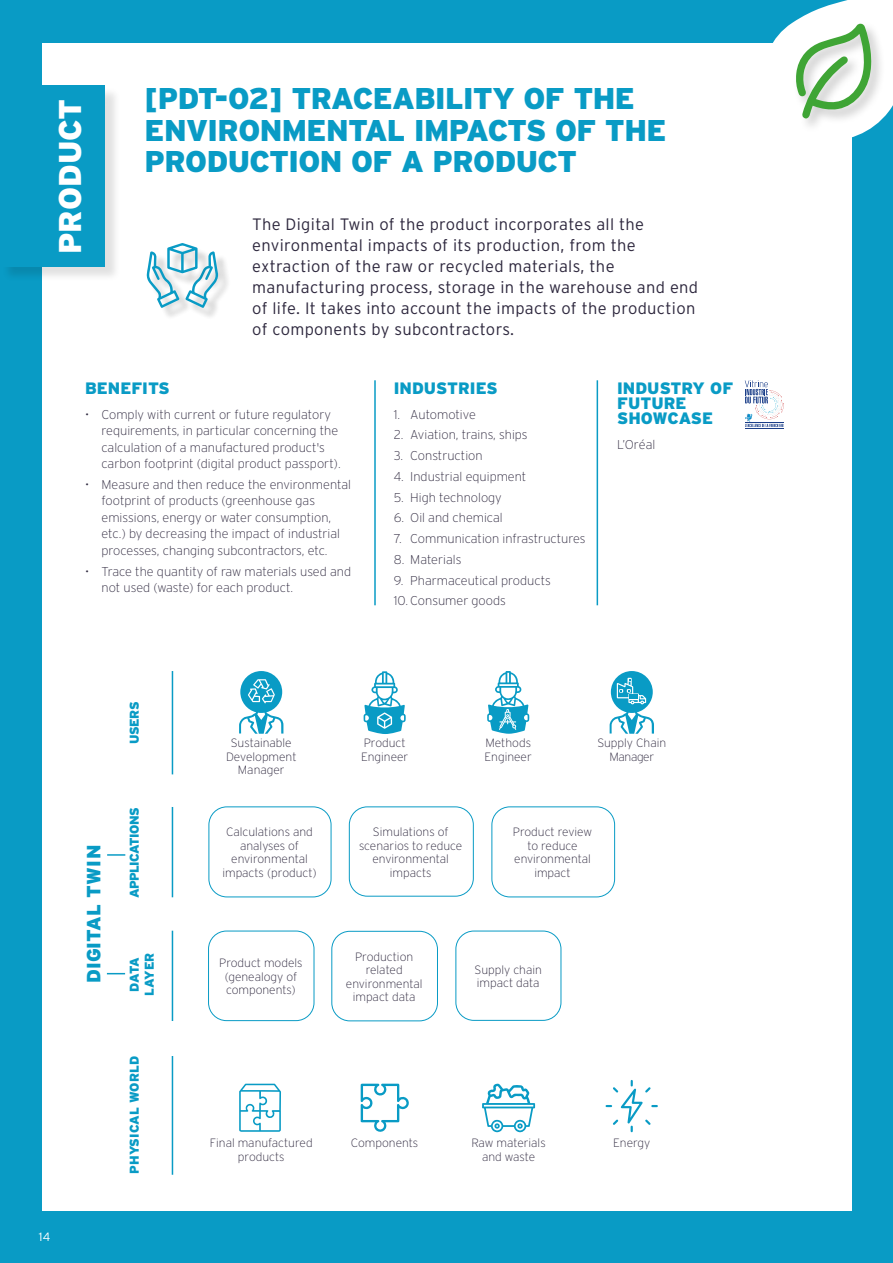
<style>
.page{position:relative;width:893px;height:1263px;background:#099bc5}
.page>*{position:absolute;margin:0;border:0;box-sizing:border-box;transform-origin:0 0}
.Titre{font:900 31.5px "Interstate";color:#fff}
.Titre_2{font:900 30px/31.5px "Interstate";letter-spacing:-.02em;color:#099bc5}
.Sous-titres_2{font:900 19.2px "Interstate";color:#099bc5}
.texte_important{font:300 16.5px/21px "Interstate";letter-spacing:.02em;color:#2e283e}
.Sous-titres_2-2{font:900 16.5px/15px "Interstate";color:#099bc5}
.t1{font:200 12.75px/16.5px "Interstate";color:#2e283e}
.Sous-titres_2-3{font:900 12.75px/15px "Interstate";letter-spacing:-.04em;color:#099bc5;text-align:center}
.Sous-titres_2-4{font:900 12.75px "Interstate";color:#099bc5}
.sous-titres_4{font:200 12px/13.5px "Interstate";color:#2e283e;text-align:center}
.sous_sous_titres_bla{font:200 12px/13.5px "Interstate";color:#2e283e;text-align:center}
.Courant{font:300 12px "Interstate";color:#fff}
</style>
<div class="page">
<div style="left:43px;top:43px;width:809px;height:1168px;background:#fff"></div>
<svg style="left:773px;top:0;width:120px;height:138px"></svg>
<hr style="left:374px;top:380px;width:2px;height:225px;background:#099bc5">
<hr style="left:597px;top:380px;width:1px;height:225px;background:#099bc5">
<div style="left:188px;top:254px;width:43px;height:66px;background:#000;opacity:.12"></div>
<div style="left:149px;top:254px;width:44px;height:66px;background:#000;opacity:.12"></div>
<svg style="left:147px;top:243px;width:71px;height:65px"></svg>
<div style="left:2px;top:87px;width:119px;height:195px;background:#000;opacity:.12"></div>
<div style="left:0;top:85px;width:105px;height:181px;background:#099bc5"></div>
<hr style="left:172px;top:671px;width:1px;height:103px;background:#099bc5">
<hr style="left:172px;top:807px;width:1px;height:90px;background:#099bc5">
<hr style="left:172px;top:931px;width:1px;height:90px;background:#099bc5">
<hr style="left:172px;top:1056px;width:1px;height:119px;background:#099bc5">
<div style="left:209px;top:806px;width:122px;height:91px;border:1px solid #099bc5;border-radius:18px"></div>
<div style="left:208px;top:931px;width:106px;height:90px;border:1px solid #099bc5;border-radius:18px"></div>
<div style="left:349px;top:806px;width:125px;height:90px;border:1px solid #099bc5;border-radius:18px"></div>
<div style="left:331px;top:931px;width:107px;height:90px;border:1px solid #099bc5;border-radius:18px"></div>
<div style="left:491px;top:806px;width:124px;height:91px;border:1px solid #099bc5;border-radius:18px"></div>
<div style="left:455px;top:931px;width:106px;height:90px;border:1px solid #099bc5;border-radius:18px"></div>
<svg style="left:107px;top:854px;width:18px;height:2px"></svg>
<svg style="left:107px;top:973px;width:18px;height:1px"></svg>
<svg style="left:745px;top:380px;width:39px;height:47px"></svg>
<hr style="left:745px;top:429px;width:38px;height:1px;background:#1c3f89">
<hr style="left:745px;top:422px;width:38px;height:1px;background:#1c3f89">
<svg style="left:482px;top:1083px;width:53px;height:49px"></svg>
<svg style="left:239px;top:671px;width:44px;height:63px"></svg>
<svg style="left:487px;top:671px;width:42px;height:63px"></svg>
<svg style="left:610px;top:671px;width:44px;height:63px"></svg>
<svg style="left:361px;top:1084px;width:48px;height:48px"></svg>
<svg style="left:606px;top:1080px;width:52px;height:52px"></svg>
<svg style="left:239px;top:1084px;width:42px;height:48px"></svg>
<svg style="left:364px;top:671px;width:42px;height:63px"></svg>
<p class="Titre" style="left:52px;top:254px;width:157px;rotate:-90deg">PRODUCT</p>
<p class="Titre_2" style="left:145px;top:82px;width:523px">[PDT-02] TRACEABILITY OF THE<br>ENVIRONMENTAL IMPACTS OF THE<br>PRODUCTION OF A PRODUCT</p>
<p class="texte_important" style="left:252px;top:213px;width:447px">The Digital Twin of the product incorporates all the environmental impacts of its production, from the extraction of the raw or recycled materials, the manufacturing process, storage in the warehouse and end of life. It takes into account the impacts of the production of components by subcontractors.</p>
<p class="Sous-titres_2-2" style="left:85px;top:380px;width:86px">BENEFITS</p>
<p class="t1" style="left:102px;top:406px;width:241px;text-indent:-16px">• Comply with current or future regulatory requirements, in particular concerning the calculation of a manufactured product's carbon footprint (digital product passport).</p>
<p class="t1" style="left:102px;top:476px;width:251px;text-indent:-16px">• Measure and then reduce the environmental footprint of products (greenhouse gas emissions, energy or water consumption, etc.) by decreasing the impact of industrial processes, changing subcontractors, etc.</p>
<p class="t1" style="left:102px;top:563px;width:251px;text-indent:-16px">• Trace the quantity of raw materials used and not used (waste) for each product.</p>
<p class="Sous-titres_2-2" style="left:394px;top:380px;width:105px">INDUSTRIES</p>
<p class="t1" style="left:394px;top:406px;width:84px">1. Automotive</p>
<p class="t1" style="left:394px;top:426px;width:135px">2. Aviation, trains, ships</p>
<p class="t1" style="left:394px;top:447px;width:90px">3. Construction</p>
<p class="t1" style="left:394px;top:468px;width:134px">4. Industrial equipment</p>
<p class="t1" style="left:394px;top:489px;width:110px">5. High technology</p>
<p class="t1" style="left:394px;top:510px;width:110px">6. Oil and chemical</p>
<p class="t1" style="left:394px;top:530px;width:193px">7. Communication infrastructures</p>
<p class="t1" style="left:394px;top:551px;width:69px">8. Materials</p>
<p class="t1" style="left:394px;top:572px;width:159px">9. Pharmaceutical products</p>
<p class="t1" style="left:394px;top:593px;width:114px">10. Consumer goods</p>
<p class="Sous-titres_2-2" style="left:617px;top:380px;width:158px">INDUSTRY OF THE<br>FUTURE<br>SHOWCASE</p>
<p class="t1" style="left:617px;top:436px;width:40px">L’Oréal</p>
<p class="Courant" style="left:39px;top:1230px;width:13px">14</p>
<p class="Sous-titres_2" style="left:83px;top:983px;width:140px;rotate:-90deg">DIGITAL TWIN</p>
<p class="Sous-titres_2-3" style="left:127px;top:744px;width:44px;rotate:-90deg">USERS</p>
<p class="Sous-titres_2-3" style="left:127px;top:898px;width:93px;rotate:-90deg">APPLICATIONS</p>
<p class="Sous-titres_2-3" style="left:127px;top:996px;width:45px;rotate:-90deg">DATA<br>LAYER</p>
<p class="Sous-titres_2-4" style="left:127px;top:1174px;width:119px;rotate:-90deg">PHYSICAL WORLD</p>
<p class="sous_sous_titres_bla" style="left:226px;top:736px;width:72px">Sustainable<br>Development<br>Manager</p>
<p class="sous-titres_4" style="left:222px;top:825px;width:96px">Calculations and analyses of environmental impacts (product)</p>
<p class="sous-titres_4" style="left:219px;top:956px;width:85px">Product models (genealogy of components)</p>
<p class="sous_sous_titres_bla" style="left:361px;top:736px;width:49px;text-align:left">Product<br>Engineer</p>
<p class="sous_sous_titres_bla" style="left:485px;top:736px;width:49px;text-align:left">Methods<br>Engineer</p>
<p class="sous_sous_titres_bla" style="left:597px;top:736px;width:70px">Supply Chain<br>Manager</p>
<p class="sous-titres_4" style="left:359px;top:825px;width:105px">Simulations of scenarios to reduce environmental impacts</p>
<p class="sous-titres_4" style="left:513px;top:825px;width:81px">Product review to reduce environmental impact</p>
<p class="sous-titres_4" style="left:346px;top:950px;width:78px">Production related environmental impact data</p>
<p class="sous-titres_4" style="left:475px;top:963px;width:69px;text-align:left">Supply chain impact data</p>
<p class="sous_sous_titres_bla" style="left:210px;top:1136px;width:104px">Final manufactured products</p>
<p class="sous_sous_titres_bla" style="left:351px;top:1136px;width:69px">Components</p>
<p class="sous_sous_titres_bla" style="left:471px;top:1136px;width:76px">Raw materials and waste</p>
<p class="sous_sous_titres_bla" style="left:613px;top:1136px;width:39px">Energy</p>
</div>
